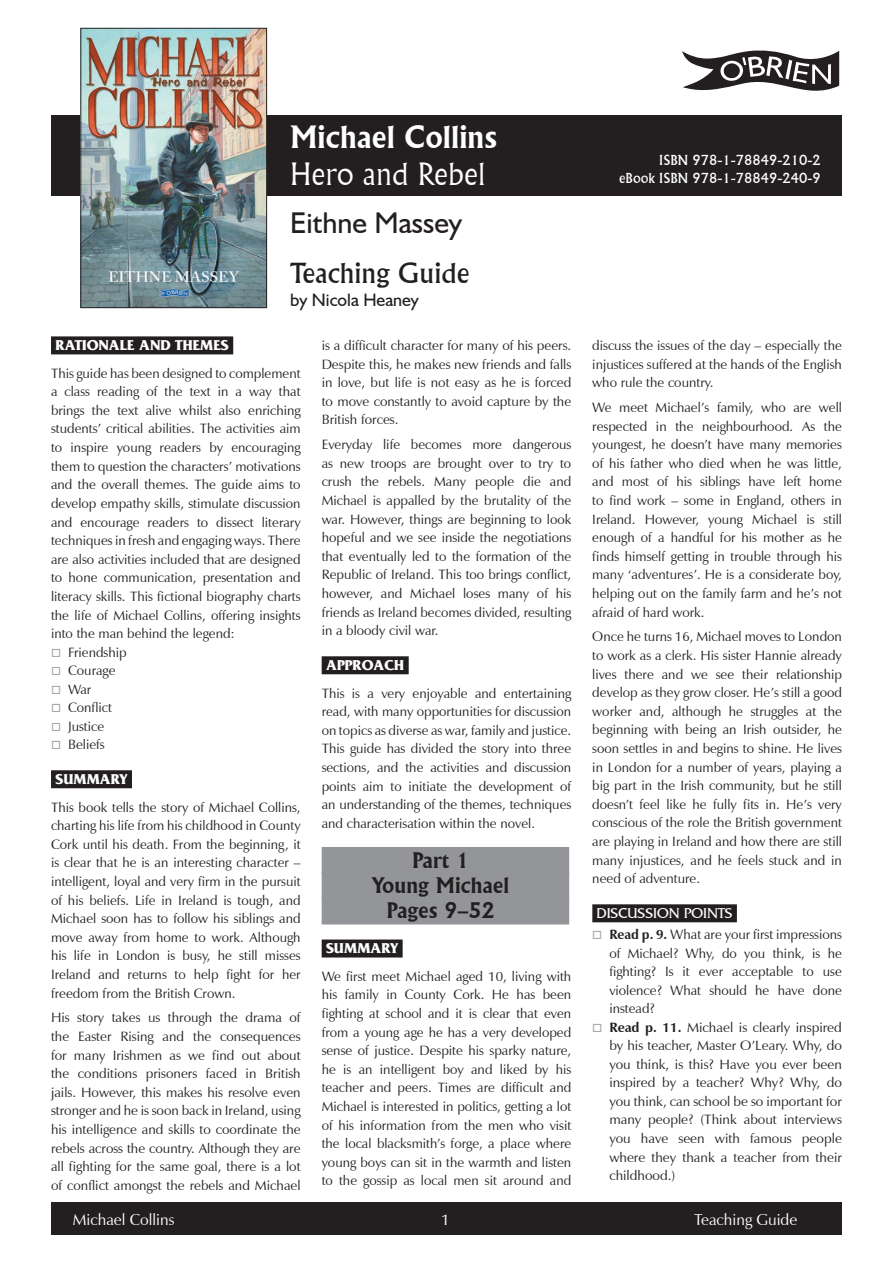
<style>
.page{position:relative;width:893px;height:1263px;background:#fff}
.page>*{position:absolute;margin:0;border:0;box-sizing:border-box;transform-origin:0 0}
.P1_Heading{font:700 30px "Flareserif 821 BT";color:#fff}
.P1_Heading-2{font:300 30px "Flareserif 821 BT";color:#fff}
.P1_Author{font:30px "Humanist 521 BT";color:#231f20}
.P1_A_Classroom_Ex{font:27px "Flareserif 821 BT";color:#231f20}
.UNITS{font:700 21px/25.2px "Flareserif 821 BT";color:#231f20;text-align:center}
.P1_Guide_author{font:18px "Humanist 521 BT";color:#231f20}
.Z_FOOTER{font:15.75px "Zapf Humanist 601 BT";color:#fff}
.SUBHEADING{font:700 15px "France";color:#fff}
.SUBHEADING-2{font:15px "France Plain";color:#fff}
.Body_Text{font:13.5px/18.6px "Zapf Humanist 601 BT";color:#231f20;text-align:justify}
.isbn{font:13.5px "Flareserif 821 BT";color:#fff}
.s1{font-weight:700}
</style>
<div class="page">
<div style="left:51px;top:1202px;width:791px;height:33px;background:#231f20"></div>
<div style="left:51px;top:336px;width:182px;height:18px;background:#231f20"></div>
<div style="left:51px;top:770px;width:81px;height:18px;background:#231f20"></div>
<div style="left:322px;top:656px;width:87px;height:18px;background:#231f20"></div>
<div style="left:322px;top:847px;width:247px;height:27px;background:#939598"></div>
<div style="left:322px;top:872px;width:247px;height:27px;background:#939598"></div>
<div style="left:322px;top:897px;width:247px;height:27px;background:#939598"></div>
<div style="left:322px;top:939px;width:81px;height:18px;background:#231f20"></div>
<div style="left:592px;top:904px;width:145px;height:18px;background:#231f20"></div>
<div style="left:51px;top:115px;width:791px;height:81px;background:#231f20"></div>
<img style="left:82px;top:30px;width:183px;height:276px">
<div style="left:80px;top:28px;width:187px;height:280px;border:1px solid #231f20"></div>
<svg style="left:682px;top:50px;width:158px;height:41px"></svg>
<p class="P1_Heading" style="left:290px;top:118px;width:209px">Michael Collins</p>
<p class="P1_Heading-2" style="left:290px;top:155px;width:197px">Hero and Rebel</p>
<p class="P1_Author" style="left:290px;top:205px;width:174px">Eithne Massey</p>
<p class="P1_A_Classroom_Ex" style="left:290px;top:257px;width:181px">Teaching Guide</p>
<p class="P1_Guide_author" style="left:290px;top:288px;width:130px">by Nicola Heaney</p>
<p class="SUBHEADING" style="left:56px;top:337px;width:175px">RATIONALE AND THEMES</p>
<p class="Body_Text" style="left:51px;top:364px;width:251px">This guide has been designed to complement a class reading of the text in a way that brings the text alive whilst also enriching students’ critical abilities. The activities aim to inspire young readers by encouraging them to question the characters’ motivations and the overall themes. The guide aims to develop empathy skills, stimulate discussion and encourage readers to dissect literary techniques in fresh and engaging ways. There are also activities included that are designed to hone communication, presentation and literacy skills. This fictional biography charts the life of Michael Collins, offering insights into the man behind the legend:</p>
<p class="Body_Text" style="left:68px;top:643px;width:60px">Friendship</p>
<p class="Body_Text" style="left:68px;top:661px;width:49px">Courage</p>
<p class="Body_Text" style="left:68px;top:680px;width:25px">War</p>
<p class="Body_Text" style="left:68px;top:698px;width:45px">Conflict</p>
<p class="Body_Text" style="left:68px;top:717px;width:38px">Justice</p>
<p class="Body_Text" style="left:68px;top:735px;width:38px">Beliefs</p>
<p class="SUBHEADING" style="left:56px;top:770px;width:73px">SUMMARY</p>
<p class="Body_Text" style="left:51px;top:797px;width:251px">This book tells the story of Michael Collins, charting his life from his childhood in County Cork until his death. From the beginning, it is clear that he is an interesting character – intelligent, loyal and very firm in the pursuit of his beliefs. Life in Ireland is tough, and Michael soon has to follow his siblings and move away from home to work. Although his life in London is busy, he still misses Ireland and returns to help fight for her freedom from the British Crown.</p>
<p class="Body_Text" style="left:51px;top:1008px;width:251px">His story takes us through the drama of the Easter Rising and the consequences for many Irishmen as we find out about the conditions prisoners faced in British jails. However, this makes his resolve even stronger and he is soon back in Ireland, using his intelligence and skills to coordinate the rebels across the country. Although they are all fighting for the same goal, there is a lot of conflict amongst the rebels and Michael</p>
<p class="Body_Text" style="left:322px;top:336px;width:251px">is a difficult character for many of his peers.<br>Despite this, he makes new friends and falls in love, but life is not easy as he is forced to move constantly to avoid capture by the British forces.</p>
<p class="Body_Text" style="left:322px;top:435px;width:251px">Everyday life becomes more dangerous as new troops are brought over to try to crush the rebels. Many people die and Michael is appalled by the brutality of the war. However, things are beginning to look hopeful and we see inside the negotiations that eventually led to the formation of the Republic of Ireland. This too brings conflict, however, and Michael loses many of his friends as Ireland becomes divided, resulting in a bloody civil war.</p>
<p class="SUBHEADING" style="left:326px;top:656px;width:79px">APPROACH</p>
<p class="Body_Text" style="left:322px;top:684px;width:251px">This is a very enjoyable and entertaining read, with many opportunities for discussion on topics as diverse as war, family and justice.<br>This guide has divided the story into three sections, and the activities and discussion points aim to initiate the development of an understanding of the themes, techniques and characterisation within the novel.</p>
<p class="UNITS" style="left:372px;top:847px;width:138px">Part 1<br>Young Michael<br>Pages 9–52</p>
<p class="SUBHEADING" style="left:326px;top:940px;width:73px">SUMMARY</p>
<p class="Body_Text" style="left:322px;top:967px;width:251px">We first meet Michael aged 10, living with his family in County Cork. He has been fighting at school and it is clear that even from a young age he has a very developed sense of justice. Despite his sparky nature, he is an intelligent boy and liked by his teacher and peers. Times are difficult and Michael is interested in politics, getting a lot of his information from the men who visit the local blacksmith’s forge, a place where young boys can sit in the warmth and listen to the gossip as local men sit around and</p>
<p class="isbn" style="left:659px;top:152px;width:163px">ISBN 978-1-78849-210-2</p>
<p class="isbn" style="left:619px;top:170px;width:203px">eBook ISBN 978-1-78849-240-9</p>
<p class="Body_Text" style="left:592px;top:336px;width:251px">discuss the issues of the day – especially the injustices suffered at the hands of the English who rule the country.</p>
<p class="Body_Text" style="left:592px;top:398px;width:251px">We meet Michael’s family, who are well respected in the neighbourhood. As the youngest, he doesn’t have many memories of his father who died when he was little, and most of his siblings have left home to find work – some in England, others in Ireland. However, young Michael is still enough of a handful for his mother as he finds himself getting in trouble through his many ‘adventures’. He is a considerate boy, helping out on the family farm and he’s not afraid of hard work.</p>
<p class="Body_Text" style="left:592px;top:627px;width:251px">Once he turns 16, Michael moves to London to work as a clerk. His sister Hannie already lives there and we see their relationship develop as they grow closer. He’s still a good worker and, although he struggles at the beginning with being an Irish outsider, he soon settles in and begins to shine. He lives in London for a number of years, playing a big part in the Irish community, but he still doesn’t feel like he fully fits in. He’s very conscious of the role the British government are playing in Ireland and how there are still many injustices, and he feels stuck and in need of adventure.</p>
<p class="SUBHEADING-2" style="left:596px;top:905px;width:138px">DISCUSSION POINTS</p>
<p class="Body_Text" style="left:609px;top:925px;width:234px"><span class="s1">Read p. 9.</span> What are your first impressions of Michael? Why, do you think, is he fighting? Is it ever acceptable to use violence? What should he have done instead?</p>
<p class="Body_Text" style="left:609px;top:1018px;width:234px"><span class="s1">Read p. 11.</span> Michael is clearly inspired by his teacher, Master O’Leary. Why, do you think, is this? Have you ever been inspired by a teacher? Why? Why, do you think, can school be so important for many people? (Think about interviews you have seen with famous people where they thank a teacher from their childhood.)</p>
<p class="Z_FOOTER" style="left:73px;top:1210px;width:103px">Michael Collins</p>
<p class="Z_FOOTER" style="left:441px;top:1210px;width:10px">1</p>
<p class="Z_FOOTER" style="left:694px;top:1210px;width:105px">Teaching Guide</p>
</div>
